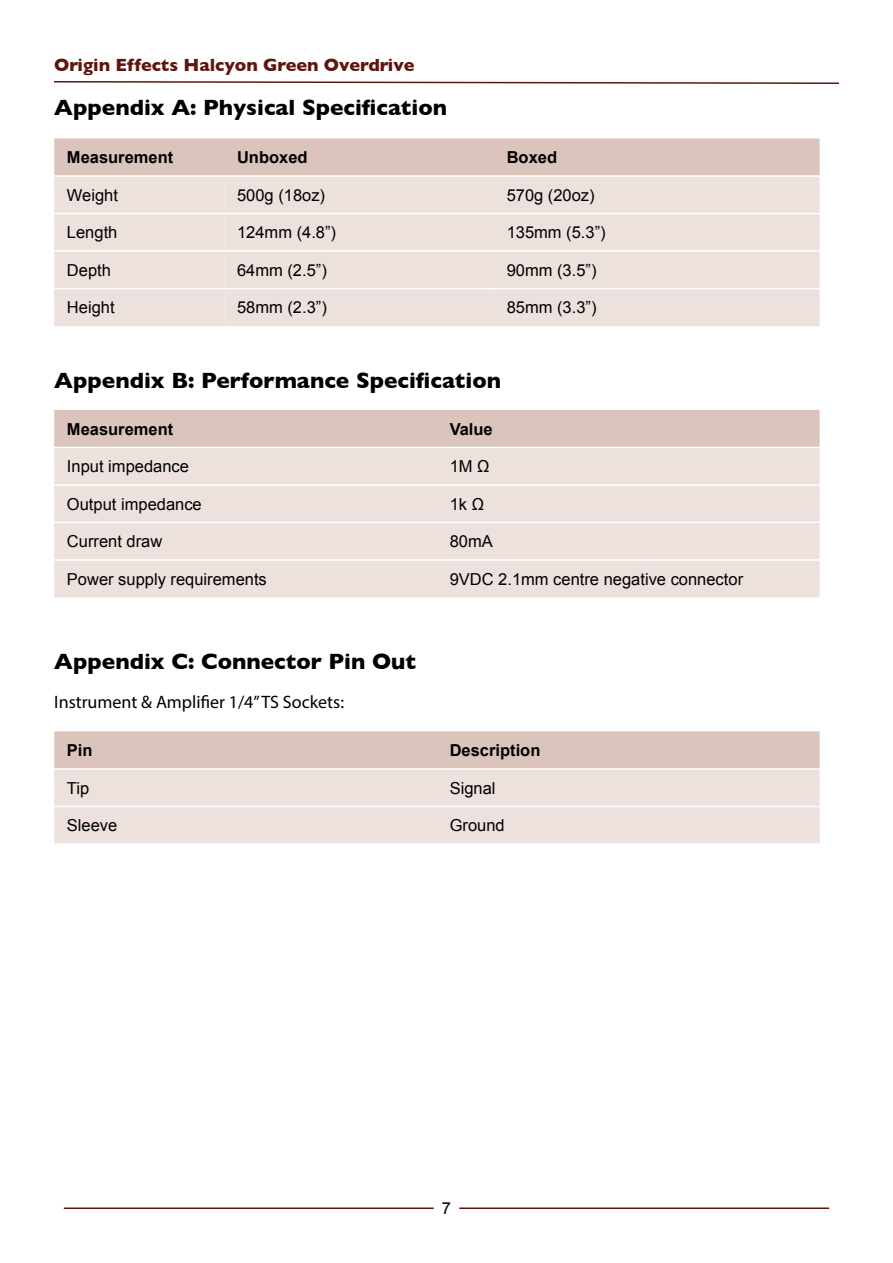
<style>
.page{position:relative;width:893px;height:1263px;background:#fff}
.page>*{position:absolute;margin:0;border:0;box-sizing:border-box;transform-origin:0 0}
.t1{font:700 22.5px "Gill Sans";color:#000}
.t2{font:700 18px "Gill Sans";color:#60140e}
.t3{font:18px "Myriad Pro";color:#000}
.t4{font:16.5px "Arial";color:#000}
.t5{font:700 16.5px "Arial";color:#000}
</style>
<div class="page">
<hr style="left:64px;top:1207px;width:370px;height:2px;background:#60140e">
<hr style="left:459px;top:1207px;width:370px;height:2px;background:#60140e">
<svg style="left:54px;top:81px;width:785px;height:3px"></svg>
<svg style="left:54px;top:138px;width:766px;height:188px"></svg>
<hr style="left:54px;top:175px;width:170px;height:2px;background:#fff">
<hr style="left:224px;top:175px;width:270px;height:2px;background:#fff">
<hr style="left:494px;top:175px;width:326px;height:2px;background:#fff">
<hr style="left:54px;top:213px;width:170px;height:1px;background:#fff">
<hr style="left:224px;top:213px;width:270px;height:1px;background:#fff">
<hr style="left:494px;top:213px;width:326px;height:1px;background:#fff">
<hr style="left:54px;top:250px;width:170px;height:2px;background:#fff">
<hr style="left:224px;top:250px;width:270px;height:2px;background:#fff">
<hr style="left:494px;top:250px;width:326px;height:2px;background:#fff">
<hr style="left:54px;top:288px;width:170px;height:1px;background:#fff">
<hr style="left:224px;top:288px;width:270px;height:1px;background:#fff">
<hr style="left:494px;top:288px;width:326px;height:1px;background:#fff">
<div style="left:54px;top:410px;width:766px;height:37px;background:#dac4bc"></div>
<div style="left:54px;top:448px;width:766px;height:149px;background:#ece1dc"></div>
<hr style="left:54px;top:484px;width:383px;height:2px;background:#fff">
<hr style="left:437px;top:484px;width:383px;height:2px;background:#fff">
<hr style="left:54px;top:522px;width:383px;height:1px;background:#fff">
<hr style="left:437px;top:522px;width:383px;height:1px;background:#fff">
<hr style="left:54px;top:559px;width:383px;height:2px;background:#fff">
<hr style="left:437px;top:559px;width:383px;height:2px;background:#fff">
<div style="left:54px;top:731px;width:766px;height:37px;background:#dac4bc"></div>
<div style="left:54px;top:770px;width:766px;height:73px;background:#ece1dc"></div>
<hr style="left:54px;top:806px;width:383px;height:1px;background:#fff">
<hr style="left:437px;top:806px;width:383px;height:1px;background:#fff">
<p class="t2" style="left:54px;top:57px;width:362px">Origin Effects Halcyon Green Overdrive</p>
<h1 class="t1" style="left:54px;top:90px;width:394px">Appendix A: Physical Specification</h1>
<p class="t5" style="left:67px;top:151px;width:108px">Measurement</p>
<p class="t5" style="left:237px;top:151px;width:72px">Unboxed</p>
<p class="t5" style="left:507px;top:151px;width:52px">Boxed</p>
<p class="t4" style="left:67px;top:189px;width:53px">Weight</p>
<p class="t4" style="left:237px;top:189px;width:90px">500g (18oz)</p>
<p class="t4" style="left:507px;top:189px;width:90px">570g (20oz)</p>
<p class="t4" style="left:67px;top:226px;width:52px">Length</p>
<p class="t4" style="left:237px;top:226px;width:101px">124mm (4.8”)</p>
<p class="t4" style="left:507px;top:226px;width:101px">135mm (5.3”)</p>
<p class="t4" style="left:67px;top:264px;width:46px">Depth</p>
<p class="t4" style="left:237px;top:264px;width:91px">64mm (2.5”)</p>
<p class="t4" style="left:507px;top:264px;width:91px">90mm (3.5”)</p>
<p class="t4" style="left:67px;top:301px;width:49px">Height</p>
<p class="t4" style="left:237px;top:301px;width:91px">58mm (2.3”)</p>
<p class="t4" style="left:507px;top:301px;width:91px">85mm (3.3”)</p>
<h1 class="t1" style="left:54px;top:363px;width:448px">Appendix B: Performance Specification</h1>
<p class="t5" style="left:67px;top:423px;width:108px">Measurement</p>
<p class="t5" style="left:450px;top:423px;width:45px">Value</p>
<p class="t4" style="left:67px;top:460px;width:123px">Input impedance</p>
<p class="t4" style="left:450px;top:456px;width:41px">1M Ω</p>
<p class="t4" style="left:67px;top:498px;width:136px">Output impedance</p>
<p class="t4" style="left:450px;top:493px;width:36px">1k Ω</p>
<p class="t4" style="left:67px;top:535px;width:97px">Current draw</p>
<p class="t4" style="left:450px;top:535px;width:45px">80mA</p>
<p class="t4" style="left:67px;top:573px;width:201px">Power supply requirements</p>
<p class="t4" style="left:450px;top:573px;width:295px">9VDC 2.1mm centre negative connector</p>
<h1 class="t1" style="left:54px;top:652px;width:363px">Appendix C: Connector Pin Out</h1>
<p class="t3" style="left:54px;top:695px;width:291px">Instrument &amp; Amplifier 1/4” TS Sockets:</p>
<p class="t5" style="left:67px;top:744px;width:27px">Pin</p>
<p class="t5" style="left:450px;top:744px;width:92px">Description</p>
<p class="t4" style="left:67px;top:782px;width:24px">Tip</p>
<p class="t4" style="left:450px;top:782px;width:47px">Signal</p>
<p class="t4" style="left:67px;top:819px;width:52px">Sleeve</p>
<p class="t4" style="left:450px;top:819px;width:57px">Ground</p>
<p class="t4" style="left:442px;top:1202px;width:11px">7</p>
</div>
